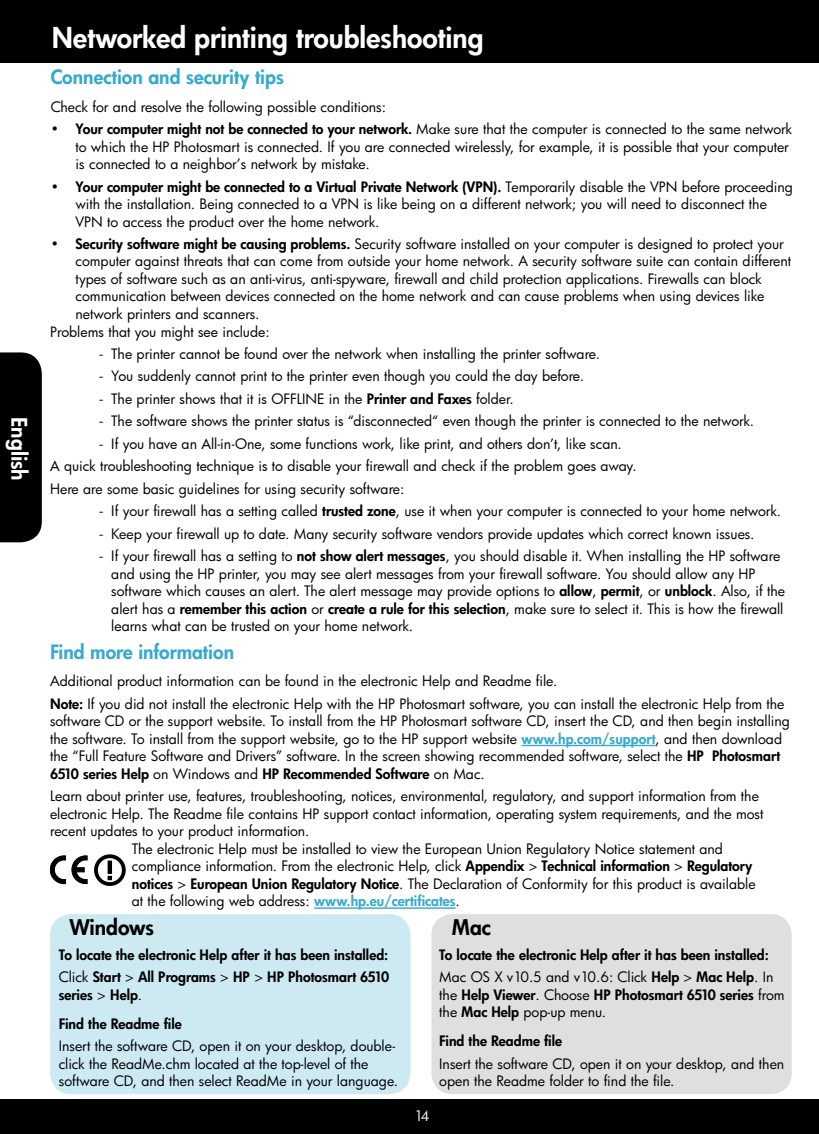
<style>
.page{position:relative;width:819px;height:1134px;background:#fff}
.page>*{position:absolute;margin:0;border:0;box-sizing:border-box;transform-origin:0 0}
.t1{font:800 28px "HP Futura";color:#fff}
.t2{font:800 21px "HP Futura";color:#000}
.t3{font:800 21px "HP Futura";color:#fff}
.t4{font:800 19.25px "HP Futura";color:#35a9cf}
.t5{font:14px/17.5px "HP Futura";color:#000}
.t6{font:14px/22.4px "Futura Bk";color:#000}
.t7{font:800 14px/22.4px "HP Futura";color:#000}
.t8{font:14px "HP Futura";color:#fff}
.s1{font-weight:800}
.s2{font-family:"Myriad Pro"}
.s3{font-family:"HP Futura";font-weight:800}
.s4{font-weight:800;color:#35a9cf}
.s5{font-weight:400}
</style>
<div class="page">
<div style="left:0;top:0;width:819px;height:62px;background:#000"></div>
<div style="left:0;top:1099px;width:819px;height:35px;background:#000"></div>
<div style="left:94px;top:854px;width:32px;height:32px;border:4px solid #000;border-radius:50%"></div>
<hr style="left:108px;top:861px;width:4px;height:13px;background:#000">
<svg style="left:108px;top:876px;width:4px;height:4px"></svg>
<svg style="left:50px;top:855px;width:38px;height:29px"></svg>
<hr style="left:522px;top:745px;width:134px;height:1px;background:#35a9cf">
<hr style="left:314px;top:907px;width:142px;height:2px;background:#35a9cf">
<div style="left:50px;top:914px;width:360px;height:180px;background:#cdeaf3;border-radius:21px"></div>
<div style="left:431px;top:914px;width:361px;height:180px;background:#dedfe0;border-radius:21px"></div>
<div style="left:0;top:352px;width:42px;height:190px;background:#000"></div>
<h2 class="t3" style="left:34px;top:417px;width:65px;rotate:90deg">English</h2>
<h1 class="t1" style="left:52px;top:19px;width:433px">Networked printing troubleshooting</h1>
<h3 class="t4" style="left:51px;top:64px;width:235px">Connection and security tips</h3>
<p class="t5" style="left:51px;top:97px;width:337px">Check for and resolve the following possible conditions:</p>
<p class="t5" style="left:76px;top:120px;width:718px;text-indent:-25px"><span class="s1">• Your computer might not be connected to your network.</span> Make sure that the computer is connected to the same network to which the HP Photosmart is connected. If you are connected wirelessly, for example, it is possible that your computer is connected to a neighbor’s network by mistake.</p>
<p class="t5" style="left:76px;top:177px;width:719px;text-indent:-25px"><span class="s1">• Your computer might be connected to a Virtual Private Network (VPN).</span> Temporarily disable the VPN before proceeding with the installation. Being connected to a VPN is like being on a different network; you will need to disconnect the<br>VPN to access the product over the home network.</p>
<p class="t5" style="left:76px;top:235px;width:717px;text-indent:-25px"><span class="s1">• Security software might be causing problems.</span> Security software installed on your computer is designed to protect your computer against threats that can come from outside your home network. A security software suite can contain different types of software such as an anti-virus, anti-spyware, firewall and child protection applications. Firewalls can block communication between devices connected on the home network and can cause problems when using devices like network printers and scanners.</p>
<p class="t6" style="left:50px;top:320px;width:221px">Problems that you might see include:</p>
<p class="t6" style="left:99px;top:342px;width:503px"><span class="s2">-</span> The printer cannot be found over the network when installing the printer software.</p>
<p class="t6" style="left:99px;top:365px;width:487px"><span class="s2">-</span> You suddenly cannot print to the printer even though you could the day before.</p>
<p class="t6" style="left:99px;top:387px;width:416px"><span class="s2">-</span> The printer shows that it is OFFLINE in the <span class="s3">Printer and Faxes</span> folder.</p>
<p class="t6" style="left:99px;top:410px;width:657px"><span class="s2">-</span> The software shows the printer status is “disconnected“ even though the printer is connected to the network.</p>
<p class="t6" style="left:50px;top:432px;width:588px;text-indent:49px"><span class="s2">-</span> If you have an All-in-One, some functions work, like print, and others don’t, like scan.<br>A quick troubleshooting technique is to disable your firewall and check if the problem goes away.</p>
<p class="t5" style="left:50px;top:480px;width:356px">Here are some basic guidelines for using security software:</p>
<p class="t5" style="left:99px;top:502px;width:683px"><span class="s2">-</span> If your firewall has a setting called <span class="s1">trusted zone</span>, use it when your computer is connected to your home network.</p>
<p class="t5" style="left:99px;top:524px;width:657px"><span class="s2">-</span> Keep your firewall up to date. Many security software vendors provide updates which correct known issues.</p>
<p class="t5" style="left:111px;top:547px;width:675px;text-indent:-12px"><span class="s2">-</span> If your firewall has a setting to <span class="s1">not show alert messages</span>, you should disable it. When installing the HP software and using the HP printer, you may see alert messages from your firewall software. You should allow any HP software which causes an alert. The alert message may provide options to <span class="s1">allow</span>, <span class="s1">permit</span>, or <span class="s1">unblock</span>. Also, if the alert has a <span class="s1">remember this action</span> or <span class="s1">create a rule for this selection</span>, make sure to select it. This is how the firewall learns what can be trusted on your home network.</p>
<h3 class="t4" style="left:50px;top:639px;width:185px">Find more information</h3>
<p class="t5" style="left:50px;top:670px;width:736px;line-height:22.4px">Additional product information can be found in the electronic Help and Readme file.<br><span class="s1">Note:</span> If you did not install the electronic Help with the HP Photosmart software, you can install the electronic Help from the</p>
<p class="t5" style="left:50px;top:712px;width:741px">software CD or the support website. To install from the HP Photosmart software CD, insert the CD, and then begin installing the software. To install from the support website, go to the HP support website <span class="s4">www.hp.com/support</span>, and then download the “Full Feature Software and Drivers” software. In the screen showing recommended software, select the <span class="s1">HP Photosmart 6510 series Help</span> on Windows and <span class="s1">HP Recommended Software</span> on Mac.</p>
<p class="t5" style="left:50px;top:787px;width:710px">Learn about printer use, features, troubleshooting, notices, environmental, regulatory, and support information from the</p>
<p class="t5" style="left:50px;top:804px;width:715px">electronic Help. The Readme file contains HP support contact information, operating system requirements, and the most</p>
<p class="t5" style="left:50px;top:822px;width:261px">recent updates to your product information.</p>
<p class="t5" style="left:132px;top:840px;width:593px">The electronic Help must be installed to view the European Union Regulatory Notice statement and</p>
<p class="t5" style="left:132px;top:857px;width:622px">compliance information. From the electronic Help, click <span class="s1">Appendix</span> &gt; <span class="s1">Technical information</span> &gt; <span class="s1">Regulatory</span></p>
<p class="t5" style="left:132px;top:875px;width:625px"><span class="s1">notices</span> &gt; <span class="s1">European Union Regulatory Notice</span>. The Declaration of Conformity for this product is available</p>
<p class="t5" style="left:132px;top:892px;width:330px">at the following web address: <span class="s4">www.hp.eu/certificates</span>.</p>
<h2 class="t2" style="left:69px;top:913px;width:86px">Windows</h2>
<h2 class="t2" style="left:452px;top:913px;width:40px">Mac</h2>
<p class="t7" style="left:59px;top:943px;width:332px">To locate the electronic Help after it has been installed:<br><span class="s5">Click</span> Start <span class="s5">&gt;</span> All Programs <span class="s5">&gt;</span> HP <span class="s5">&gt;</span> HP Photosmart 6510</p>
<p class="t7" style="left:59px;top:983px;width:85px">series <span class="s5">&gt;</span> Help<span class="s5">.</span></p>
<p class="t7" style="left:439px;top:943px;width:336px">To locate the electronic Help after it has been installed:<br><span class="s5">Mac OS X v10.5 and v10.6: Click</span> Help <span class="s5">&gt;</span> Mac Help<span class="s5">. In</span></p>
<p class="t7" style="left:439px;top:985px;width:347px;line-height:17.5px"><span class="s5">the</span> Help Viewer<span class="s5">. Choose</span> HP Photosmart 6510 series <span class="s5">from the</span> Mac Help <span class="s5">pop-up menu.</span></p>
<p class="t7" style="left:59px;top:1012px;width:124px">Find the Readme file</p>
<p class="t5" style="left:59px;top:1037px;width:341px">Insert the software CD, open it on your desktop, double&shy;click the ReadMe.chm located at the top-level of the software CD, and then select ReadMe in your language.</p>
<p class="t7" style="left:439px;top:1030px;width:124px">Find the Readme file</p>
<p class="t5" style="left:439px;top:1055px;width:346px">Insert the software CD, open it on your desktop, and then open the Readme folder to find the file.</p>
<p class="t8" style="left:414px;top:1106px;width:17px">14</p>
</div>
